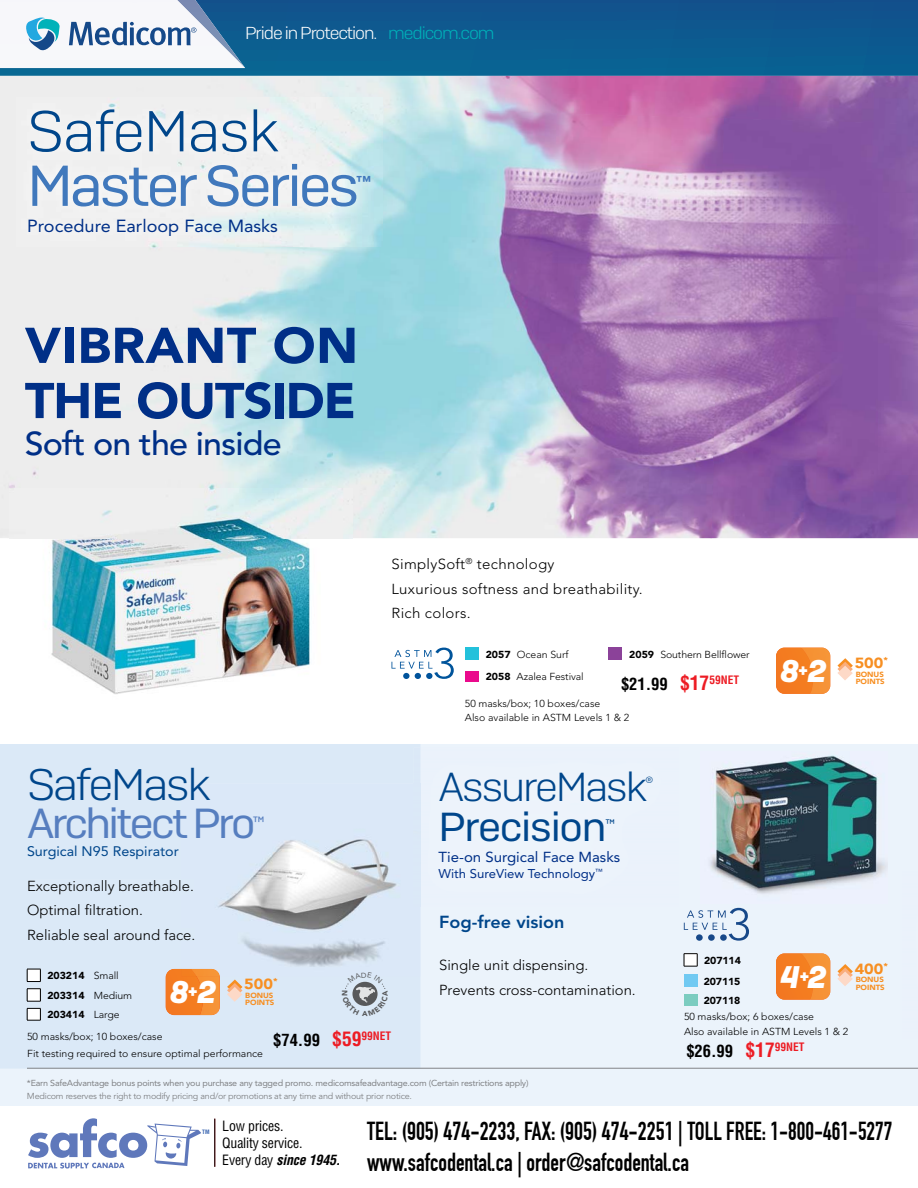
<style>
.page{position:relative;width:918px;height:1188px;background:#fff}
.page>*{position:absolute;margin:0;border:0;box-sizing:border-box;transform-origin:0 0}
.t1{font:57.45px "Camber W04";letter-spacing:-.05em;color:#4078bc;scale:1.04 1}
.t2{font:300 57.45px "Camber W04";letter-spacing:-.02em;color:#00468b;scale:1.04 1}
.t3{font:900 49.65px/55.2px "Avenir LT Std";letter-spacing:-.025em;color:#002f87;scale:1.04 1}
.t4{font:300 44.1px "Camber W04";letter-spacing:-.05em;color:#00468b;scale:1.04 1}
.t5{font:42px "Camber W04";letter-spacing:-.06em;color:#567ebf;scale:1.04 1}
.t6{font:300 40.5px "Camber W04";letter-spacing:-.05em;color:#00468b;scale:1.04 1}
.t7{font:40.5px "Camber W04";letter-spacing:-.03em;color:#00468b;scale:1.04 1}
.t8{font:500 32.85px "Avenir LT Std";letter-spacing:-.025em;color:#002f87;scale:1.04 1}
.t9{font:italic 700 31.2px "Camber W04";color:#fff;scale:.96 1}
.t10{font:25.5px/30.6px "DIN Engschrift LT Alternate";color:#000;scale:.94 1}
.t11{font:italic 700 18.15px "Camber W04";color:#fff;scale:.96 1}
.t12{font:300 17.4px "Camber W04";letter-spacing:-.06em;color:#fff;scale:1.04 1}
.t13{font:17.4px "Avenir LT Std";color:#002f87;scale:1.04 1}
.t14{font:800 17.4px "Avenir LT Std";color:#00468b;scale:1.04 1}
.t15{font:700 condensed 16.5px "Helvetica LT Std";color:#000}
.t16{font:900 14.7px "Avenir";color:#f78f22;scale:1.1 1}
.t17{font:300 14.7px "Camber W04";color:#00468b;scale:1.04 1}
.t18{font:300 14.4px/24.6px "Avenir LT Std";color:#000}
.t19{font:300 14.4px/24.6px "Avenir LT Std";letter-spacing:.02em;color:#000;scale:1.04 1}
.t20{font:14.4px "Avenir LT Std";color:#002f87;scale:1.04 1}
.t21{font:900 14.25px "Avenir LT Std";color:#4078bc;scale:1.04 1}
.t22{font:condensed 13.8px/16.6px "Helvetica LT Std";letter-spacing:-.015em;color:#000}
.t23{font:13.8px "Avenir LT Std";color:#00468b;scale:1.04 1}
.t24{font:13.5px "Camber W04";color:#567ebf;scale:1.04 1}
.t25{font:12.6px "Avenir LT Std";color:#002f87;scale:1.04 1}
.t26{font:10.95px "Camber W04";color:#00468b;scale:1.04 1}
.t27{font:300 10.05px/15.9px "Avenir LT Std";color:#000;scale:1.04 1}
.t28{font:900 10.05px/19.5px "Avenir LT Std";letter-spacing:-.005em;color:#000;scale:1.04 1}
.t29{font:8.7px "Avenir LT Std";letter-spacing:-.025em;color:#808285;scale:1.04 1}
.t30{font:8.7px "Avenir LT Std";letter-spacing:-.025em;color:#808285;scale:1.04 1}
.t31{font:900 7.5px "Avenir";color:#f78f22;scale:1.04 1}
.t32{font:700 condensed 5.85px "Helvetica LT Std";color:#3763af}
.s1{color:#00b2ba}
.s2{font-weight:900}
.s3{font-size:19.5px;color:#ed1c24}
.s4{font-size:31.2px}
.s5{font-weight:300}
.s6{font-weight:700;font-style:italic}
</style>
<div class="page">
<svg style="left:0;top:0;width:918px;height:76px;background:#0d5b90"></svg>
<img style="left:0;top:0;width:245px;height:68px">
<div style="left:0;top:744px;width:918px;height:361px;background:#ebf3fb"></div>
<svg style="left:837px;top:964px;width:16px;height:22px"></svg>
<svg style="left:776px;top:954px;width:25px;height:46px"></svg>
<img style="left:801px;top:954px;width:29px;height:46px">
<svg style="left:684px;top:908px;width:65px;height:33px"></svg>
<div style="left:684px;top:975px;width:13px;height:12px;background:#70c9f2"></div>
<div style="left:684px;top:994px;width:13px;height:12px;background:#7bccc0"></div>
<svg style="left:684px;top:953px;width:14px;height:14px"></svg>
<img style="left:710px;top:755px;width:177px;height:139px">
<div style="left:0;top:744px;width:420px;height:324px;background:#dbe9f7"></div>
<div style="left:28px;top:880px;width:153px;height:14px;background:#dbe9f7"></div>
<div style="left:28px;top:929px;width:153px;height:11px;background:#dbe9f7"></div>
<hr style="left:27px;top:1068px;width:891px;height:1px;background:#808285">
<svg style="left:227px;top:980px;width:15px;height:22px"></svg>
<svg style="left:837px;top:658px;width:16px;height:22px"></svg>
<svg style="left:776px;top:648px;width:25px;height:46px"></svg>
<img style="left:801px;top:648px;width:29px;height:46px">
<svg style="left:27px;top:969px;width:14px;height:52px"></svg>
<img style="left:181px;top:784px;width:239px;height:192px">
<img style="left:414px;top:784px;width:6px;height:122px">
<svg style="left:166px;top:969px;width:54px;height:47px;background:#f3862f"></svg>
<img style="left:181px;top:969px;width:10px;height:7px">
<img style="left:191px;top:969px;width:29px;height:7px">
<img style="left:181px;top:880px;width:13px;height:14px">
<svg style="left:181px;top:929px;width:13px;height:11px"></svg>
<svg style="left:69px;top:22px;width:127px;height:23px"></svg>
<svg style="left:23px;top:17px;width:37px;height:36px"></svg>
<img style="left:0;top:76px;width:918px;height:42px">
<img style="left:358px;top:108px;width:367px;height:342px">
<img style="left:710px;top:118px;width:208px;height:420px">
<img style="left:347px;top:450px;width:367px;height:88px">
<div style="left:465px;top:648px;width:13px;height:12px;background:#23c1db"></div>
<div style="left:608px;top:648px;width:14px;height:12px;background:#8b4299"></div>
<div style="left:465px;top:671px;width:13px;height:11px;background:#ea0a8c"></div>
<svg style="left:392px;top:648px;width:62px;height:31px"></svg>
<img style="left:879px;top:194px;width:39px;height:281px">
<img style="left:16px;top:98px;width:367px;height:148px">
<img style="left:9px;top:488px;width:344px;height:206px">
<hr style="left:214px;top:1119px;width:1px;height:48px;background:#000">
<svg style="left:28px;top:1118px;width:173px;height:51px"></svg>
<svg style="left:342px;top:972px;width:46px;height:44px"></svg>
<h3 class="t12" style="left:245px;top:23px;width:241px">Pride in Protection. <span class="s1">medicom.com</span></h3>
<h1 class="t2" style="left:27px;top:98px;width:244px">SafeMask</h1>
<h1 class="t1" style="left:27px;top:152px;width:321px">Master Series</h1>
<h3 class="t21" style="left:356px;top:173px;width:16px">™</h3>
<h3 class="t13" style="left:27px;top:217px;width:243px">Procedure Earloop Face Masks</h3>
<h2 class="t3" style="left:25px;top:318px;width:322px">VIBRANT ON<br>THE OUTSIDE</h2>
<h3 class="t8" style="left:25px;top:425px;width:249px">Soft on the inside</h3>
<h3 class="t19" style="left:392px;top:553px;width:243px">SimplySoft<sup>®</sup> technology<br>Luxurious softness and breathability.<br>Rich colors.</h3>
<p class="t27" style="left:486px;top:647px;width:81px"><span class="s2">2057</span> Ocean Surf</p>
<p class="t27" style="left:629px;top:647px;width:117px"><span class="s2">2059</span> Southern Bellflower</p>
<p class="t27" style="left:486px;top:669px;width:96px"><span class="s2">2058</span> Azalea Festival</p>
<p class="t27" style="left:465px;top:697px;width:160px;line-height:14.2px">50 masks/box; 10 boxes/case<br>Also available in ASTM Levels 1 &amp; 2</p>
<h3 class="t15" style="left:621px;top:678px;width:120px">$21.99 <span class="s3">$17</span><sup>59NET</sup></h3>
<h3 class="t9" style="left:781px;top:653px;width:21px">8</h3>
<h3 class="t11" style="left:799px;top:660px;width:30px">+<span class="s4">2</span></h3>
<h3 class="t16" style="left:855px;top:653px;width:32px">500<sup>*</sup></h3>
<p class="t31" style="left:856px;top:669px;width:29px">BONUS</p>
<p class="t31" style="left:856px;top:677px;width:29px">POINTS</p>
<h3 class="t4" style="left:27px;top:759px;width:178px">SafeMask</h3>
<h3 class="t5" style="left:27px;top:799px;width:221px">Architect Pro</h3>
<h3 class="t24" style="left:253px;top:814px;width:13px">™</h3>
<h3 class="t23" style="left:27px;top:845px;width:147px">Surgical N95 Respirator</h3>
<h3 class="t18" style="left:27px;top:874px;width:170px">Exceptionally breathable.<br>Optimal filtration.<br>Reliable seal around face.</h3>
<p class="t28" style="left:47px;top:966px;width:83px">203214 <span class="s5">Small<br></span>203314 <span class="s5">Medium<br></span>203414 <span class="s5">Large</span></p>
<p class="t27" style="left:27px;top:1028px;width:228px;line-height:17.4px">50 masks/box; 10 boxes/case<br>Fit testing required to ensure optimal performance</p>
<h3 class="t16" style="left:244px;top:975px;width:32px">500<sup>*</sup></h3>
<p class="t31" style="left:245px;top:990px;width:29px">BONUS</p>
<h3 class="t9" style="left:170px;top:974px;width:21px">8</h3>
<h3 class="t11" style="left:188px;top:982px;width:30px">+<span class="s4">2</span></h3>
<p class="t31" style="left:245px;top:998px;width:29px">POINTS</p>
<h3 class="t15" style="left:273px;top:1035px;width:120px">$74.99 <span class="s3">$59</span><sup>99NET</sup></h3>
<h3 class="t6" style="left:438px;top:763px;width:202px">AssureMask</h3>
<h3 class="t17" style="left:645px;top:773px;width:10px">®</h3>
<h3 class="t7" style="left:438px;top:803px;width:163px">Precision</h3>
<p class="t26" style="left:605px;top:817px;width:11px">™</p>
<h3 class="t20" style="left:438px;top:850px;width:176px">Tie-on Surgical Face Masks</h3>
<p class="t25" style="left:438px;top:868px;width:160px">With SureView Technology<sup>™</sup></p>
<h3 class="t14" style="left:439px;top:914px;width:122px">Fog-free vision</h3>
<h3 class="t18" style="left:439px;top:954px;width:198px">Single unit dispensing.<br>Prevents cross-contamination.</h3>
<p class="t29" style="left:27px;top:1079px;width:484px">*Earn SafeAdvantage bonus points when you purchase any tagged promo. medicomsafeadvantage.com (Certain restrictions apply)</p>
<p class="t30" style="left:27px;top:1092px;width:372px">Medicom reserves the right to modify pricing and/or promotions at any time and without prior notice.</p>
<p class="t28" style="left:704px;top:950px;width:37px;line-height:20.9px">207114<br>207115</p>
<p class="t28" style="left:704px;top:990px;width:36px">207118</p>
<p class="t27" style="left:684px;top:1009px;width:160px">50 masks/box; 6 boxes/case<br>Also available in ASTM Levels 1 &amp; 2</p>
<h3 class="t16" style="left:855px;top:959px;width:32px">400<sup>*</sup></h3>
<p class="t31" style="left:856px;top:975px;width:29px">BONUS</p>
<h3 class="t11" style="left:800px;top:966px;width:29px">+<span class="s4">2</span></h3>
<h3 class="t9" style="left:781px;top:959px;width:21px">4</h3>
<p class="t31" style="left:856px;top:982px;width:29px">POINTS</p>
<h3 class="t15" style="left:686px;top:1046px;width:120px">$26.99 <span class="s3">$17</span><sup>99NET</sup></h3>
<p class="t32" style="left:202px;top:1130px;width:9px">TM</p>
<h3 class="t22" style="left:222px;top:1120px;width:120px">Low prices.<br>Quality service.<br>Every day <span class="s6">since 1945.</span></h3>
<h3 class="t10" style="left:367px;top:1116px;width:560px">TEL: (905) 474-2233, FAX: (905) 474-2251 | TOLL FREE: 1-800-461-5277 www.safcodental.ca | order@safcodental.ca</h3>
</div>
